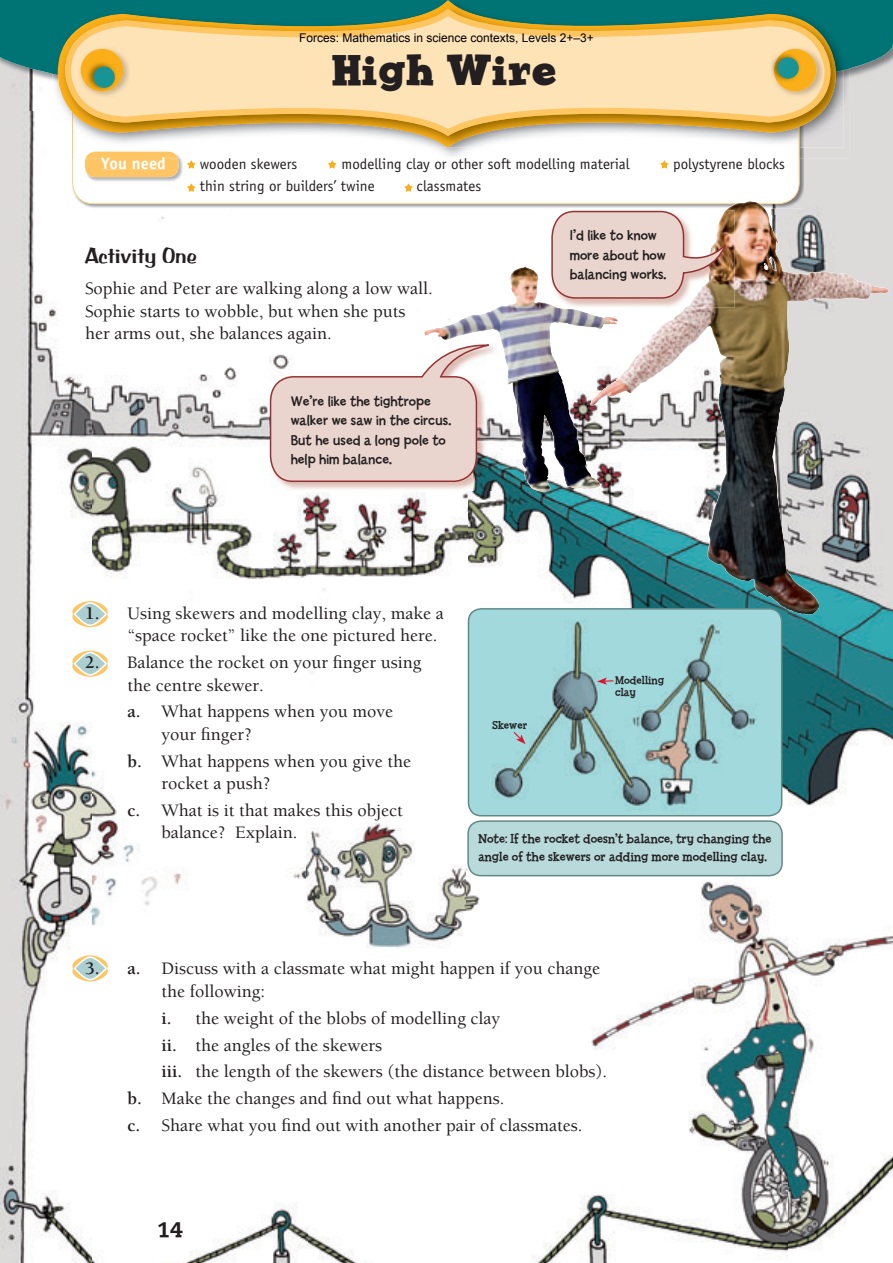
<style>
.page{position:relative;width:893px;height:1263px;background:#fff}
.page>*{position:absolute;margin:0;border:0;box-sizing:border-box;transform-origin:0 0}
.t1{font:700 45px "Billy Serif";letter-spacing:.025em;color:#231f20}
.t2{font:22.5px "Arab Bru D";color:#231f20}
.t3{font:21px "Caecilia Heavy Mac";color:#231f20}
.t4{font:500 18px/22.5px "Berkeley NZ";color:#231f20}
.t5{font:700 16.5px "Officina Sans NZ";color:#fff}
.t6{font:15px/19.5px "Billy";color:#231f20}
.t7{font:15px "Officina Sans NZ";color:#231f20}
.t8{font:13.5px/18px "Billy Serif";color:#231f20}
.t9{font:12px "Arial";color:#000}
.t10{font:12px/12px "Billy Serif";color:#231f20}
.s1{font-weight:700}
</style>
<div class="page">
<img style="left:0;top:111px;width:93px;height:1152px">
<img style="left:787px;top:111px;width:106px;height:1140px">
<img style="left:161px;top:217px;width:412px;height:158px">
<img style="left:726px;top:209px;width:61px;height:7px">
<img style="left:734px;top:216px;width:53px;height:1037px">
<img style="left:573px;top:308px;width:161px;height:300px">
<img style="left:93px;top:375px;width:213px;height:888px">
<img style="left:467px;top:375px;width:107px;height:265px">
<img style="left:306px;top:492px;width:161px;height:771px">
<img style="left:466px;top:640px;width:54px;height:623px">
<img style="left:520px;top:816px;width:214px;height:447px">
<svg style="left:69px;top:601px;width:42px;height:26px"></svg>
<svg style="left:75px;top:603px;width:31px;height:22px"></svg>
<div style="left:74px;top:602px;width:33px;height:24px;border:2px solid #fff;border-radius:50%"></div>
<svg style="left:69px;top:651px;width:42px;height:26px"></svg>
<svg style="left:75px;top:652px;width:31px;height:23px"></svg>
<div style="left:74px;top:652px;width:33px;height:24px;border:2px solid #fff;border-radius:50%"></div>
<svg style="left:69px;top:955px;width:42px;height:26px"></svg>
<svg style="left:75px;top:957px;width:31px;height:22px"></svg>
<div style="left:74px;top:956px;width:33px;height:24px;border:2px solid #fff;border-radius:50%"></div>
<img style="left:72px;top:159px;width:732px;height:50px">
<svg style="left:72px;top:159px;width:727px;height:45px"></svg>
<img style="left:85px;top:159px;width:98px;height:23px">
<svg style="left:85px;top:159px;width:94px;height:18px"></svg>
<div style="left:101px;top:159px;width:64px;height:10px;background:#fec564"></div>
<svg style="left:187px;top:160px;width:9px;height:9px"></svg>
<svg style="left:328px;top:160px;width:8px;height:9px"></svg>
<svg style="left:187px;top:183px;width:9px;height:9px"></svg>
<svg style="left:404px;top:183px;width:9px;height:9px"></svg>
<svg style="left:0;top:0;width:893px;height:102px;fill:#007475"></svg>
<img style="left:52px;top:75px;width:797px;height:84px">
<img style="left:72px;top:148px;width:727px;height:11px">
<img style="left:85px;top:152px;width:93px;height:7px">
<img style="left:101px;top:157px;width:64px;height:2px">
<img style="left:187px;top:158px;width:597px;height:1px">
<svg style="left:58px;top:0;width:778px;height:148px;fill:#007475"></svg>
<img style="left:836px;top:111px;width:8px;height:36px">
<img style="left:836px;top:72px;width:8px;height:39px">
<img style="left:836px;top:3px;width:8px;height:69px">
<img style="left:60px;top:3px;width:776px;height:144px">
<svg style="left:65px;top:8px;width:765px;height:128px;fill:#fee3b7"></svg>
<img style="left:81px;top:46px;width:49px;height:52px">
<img style="left:78px;top:46px;width:3px;height:52px">
<div style="left:81px;top:49px;width:42px;height:42px;background:#faaf18;border-radius:50%"></div>
<img style="left:86px;top:91px;width:31px;height:1px">
<img style="left:86px;top:63px;width:31px;height:28px">
<div style="left:94px;top:67px;width:21px;height:21px;background:#189396;border-radius:50%"></div>
<img style="left:771px;top:46px;width:53px;height:52px">
<img style="left:815px;top:46px;width:8px;height:52px">
<div style="left:774px;top:49px;width:42px;height:42px;background:#faaf18;border-radius:50%"></div>
<img style="left:770px;top:52px;width:4px;height:30px">
<img style="left:774px;top:52px;width:26px;height:30px">
<div style="left:777px;top:57px;width:22px;height:22px;background:#189396;border-radius:50%"></div>
<img style="left:468px;top:609px;width:314px;height:207px;border-radius:13px">
<div style="left:468px;top:608px;width:314px;height:208px;border:2px solid #628988;border-radius:13px"></div>
<svg style="left:597px;top:677px;width:16px;height:8px"></svg>
<svg style="left:512px;top:731px;width:14px;height:13px"></svg>
<div style="left:468px;top:821px;width:314px;height:54px;background:#b8dada;border-radius:13px"></div>
<div style="left:467px;top:820px;width:316px;height:56px;border:2px solid #628988;border-radius:13px"></div>
<img style="left:435px;top:329px;width:102px;height:162px">
<img style="left:708px;top:516px;width:67px;height:85px">
<img style="left:551px;top:299px;width:132px;height:9px">
<img style="left:686px;top:210px;width:48px;height:98px">
<svg style="left:551px;top:210px;width:179px;height:89px"></svg>
<svg style="left:660px;top:160px;width:9px;height:9px"></svg>
<img style="left:269px;top:483px;width:229px;height:8px">
<svg style="left:269px;top:344px;width:234px;height:139px"></svg>
<p class="t9" style="left:299px;top:30px;width:296px">Forces: Mathematics in science contexts, Levels 2+–3+</p>
<h1 class="t1" style="left:332px;top:56px;width:226px">High Wire</h1>
<p class="t5" style="left:101px;top:157px;width:66px">You need</p>
<p class="t7" style="left:200px;top:158px;width:99px">woo en s ewers</p>
<p class="t7" style="left:342px;top:158px;width:286px">mo e ng c ay or ot er so t mo e ng mater a</p>
<p class="t7" style="left:673px;top:158px;width:113px">po ystyrene oc s</p>
<p class="t7" style="left:200px;top:180px;width:176px">thin string or builders’ twine</p>
<p class="t7" style="left:417px;top:180px;width:66px">classmates</p>
<p class="t7" style="left:224px;top:158px;width:9px">d</p>
<p class="t7" style="left:257px;top:158px;width:8px">k</p>
<p class="t7" style="left:360px;top:158px;width:28px">d lli</p>
<p class="t7" style="left:412px;top:158px;width:5px">l</p>
<p class="t7" style="left:464px;top:158px;width:9px">h</p>
<p class="t7" style="left:501px;top:158px;width:6px">f</p>
<p class="t7" style="left:534px;top:158px;width:28px">d lli</p>
<p class="t7" style="left:615px;top:158px;width:16px">i l</p>
<p class="t7" style="left:688px;top:158px;width:5px">l</p>
<p class="t7" style="left:747px;top:158px;width:33px">bl k</p>
<p class="t2" style="left:85px;top:248px;width:113px">Activity One</p>
<p class="t4" style="left:85px;top:279px;width:349px">Sophie and Peter are walking along a low wall.<br>Sophie starts to wobble, but when she puts her arms out, she balances again.</p>
<p class="t6" style="left:291px;top:392px;width:162px">We’re like the tightrope walker we saw in the circus.<br>But he used a long pole to help him balance.</p>
<p class="t6" style="left:570px;top:227px;width:98px">I’d like to know more about how balancing works.</p>
<p class="t4" style="left:128px;top:603px;width:318px;text-indent:-43px"><span class="s1">1.</span> Using skewers and modelling clay, make a “space rocket” like the one pictured here.</p>
<p class="t4" style="left:128px;top:652px;width:295px;text-indent:-43px"><span class="s1">2.</span> Balance the rocket on your finger using the centre skewer.</p>
<p class="t4" style="left:162px;top:702px;width:233px;text-indent:-34px"><span class="s1">a.</span> What happens when you move your finger?</p>
<p class="t4" style="left:162px;top:751px;width:251px;text-indent:-34px"><span class="s1">b.</span> What happens when you give the rocket a push?</p>
<p class="t4" style="left:162px;top:800px;width:243px;text-indent:-34px"><span class="s1">c.</span> What is it that makes this object balance? Explain.</p>
<p class="t10" style="left:492px;top:719px;width:37px">Skewer</p>
<p class="t10" style="left:615px;top:675px;width:50px">Modelling clay</p>
<p class="t8" style="left:478px;top:830px;width:295px">Note: If the rocket doesn’t balance, try changing the angle of the skewers or adding more modelling clay.</p>
<p class="t4" style="left:162px;top:959px;width:440px;text-indent:-77px"><span class="s1">3. a.</span> Discuss with a classmate what might happen if you change the following:</p>
<p class="t4" style="left:162px;top:1008px;width:340px"><span class="s1">i.</span> the weight of the blobs of modelling clay</p>
<p class="t4" style="left:162px;top:1035px;width:222px"><span class="s1">ii.</span> the angles of the skewers</p>
<p class="t4" style="left:162px;top:1061px;width:447px"><span class="s1">iii.</span> the length of the skewers (the distance between blobs).</p>
<p class="t4" style="left:128px;top:1088px;width:378px"><span class="s1">b.</span> Make the changes and find out what happens.</p>
<p class="t4" style="left:128px;top:1115px;width:456px"><span class="s1">c.</span> Share what you find out with another pair of classmates.</p>
<p class="t3" style="left:158px;top:1216px;width:26px">14</p>
</div>
